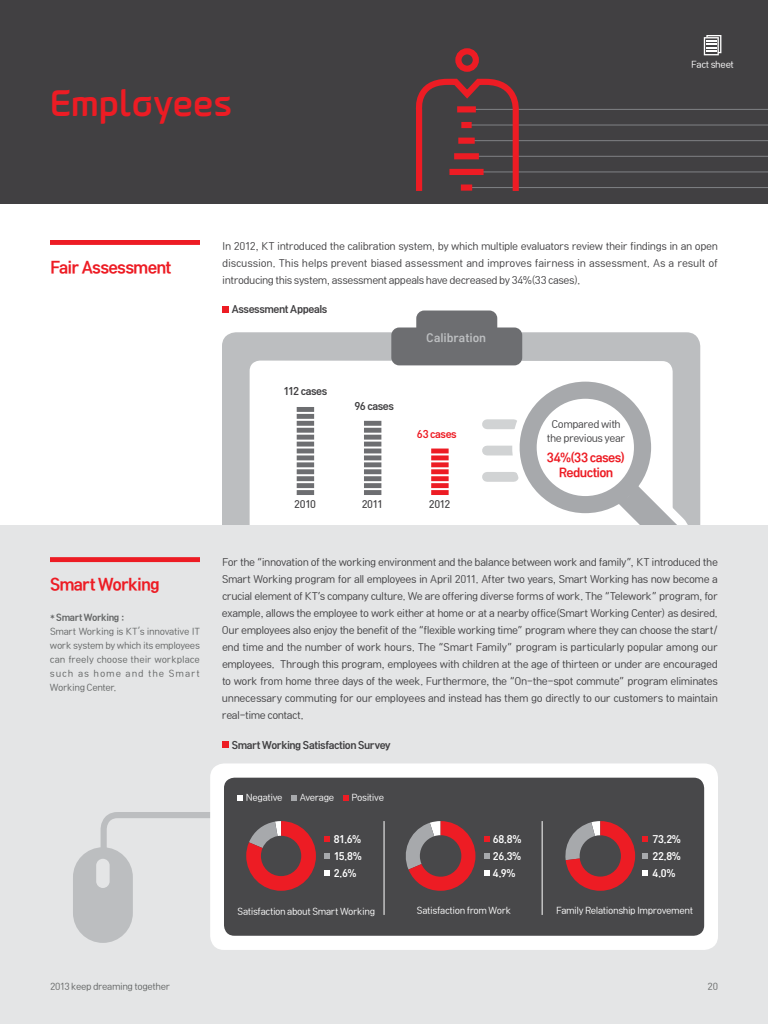
<style>
.page{position:relative;width:768px;height:1024px;background:#fff}
.page>*{position:absolute;margin:0;border:0;box-sizing:border-box;transform-origin:0 0}
.t1{font:37px "Olleh Che 2 B";letter-spacing:-.005em;color:#ed1c24}
.t2{font:16px "Rix Head B";letter-spacing:-.055em;color:#ed1c24}
.t3{font:12px/15px "Rix Head B";letter-spacing:-.05em;color:#ed1c24;text-align:center}
.t4{font:11.1px "Rix Head B";letter-spacing:-.005em;color:#bcbec0}
.t5{font:10px/17px "Rix Head L";letter-spacing:-.045em;color:#414042;text-align:justify}
.t6{font:10px "Rix Head B";letter-spacing:-.045em;color:#414042}
.t7{font:10px "Rix Head B";letter-spacing:-.035em;color:#ed1c24}
.t8{font:9.8px/17.1px "Rix Head B";letter-spacing:-.03em;color:#fff;text-align:justify}
.t9{font:9.8px "Rix Head M";letter-spacing:-.06em;color:#414042}
.t10{font:9px/14px "Rix Head L";letter-spacing:-.035em;color:#646666}
.t11{font:9px "Rix Head L";letter-spacing:-.045em;color:#fff}
.s1{font-family:"Rix Head B"}
.s2{font-family:"Avenir"}
</style>
<div class="page">
<div style="left:222px;top:332px;width:478px;height:194px;background:#bcbec0"></div>
<svg style="left:250px;top:361px;width:423px;height:165px"></svg>
<div style="left:487px;top:419px;width:27px;height:10px;background:#d1d3d4"></div>
<div style="left:487px;top:446px;width:27px;height:9px;background:#d1d3d4"></div>
<div style="left:487px;top:472px;width:27px;height:10px;background:#d1d3d4"></div>
<svg style="left:505px;top:374px;width:185px;height:152px"></svg>
<div style="left:0;top:526px;width:768px;height:498px;background:#e4e5e6"></div>
<div style="left:0;top:0;width:768px;height:204px;background:#414042"></div>
<svg style="left:391px;top:311px;width:131px;height:54px;background:#7f8083"></svg>
<div style="left:210px;top:763px;width:508px;height:187px;background:#fff;border-radius:14px"></div>
<div style="left:224px;top:778px;width:480px;height:158px;background:#48484a;border-radius:10px"></div>
<div style="left:50px;top:557px;width:150px;height:5px;background:#ed1c24"></div>
<div style="left:50px;top:240px;width:150px;height:5px;background:#ed1c24"></div>
<svg style="left:222px;top:306px;width:6px;height:6px"></svg>
<svg style="left:222px;top:742px;width:6px;height:6px"></svg>
<svg style="left:73px;top:812px;width:159px;height:131px"></svg>
<svg style="left:246px;top:821px;width:70px;height:70px"></svg>
<svg style="left:325px;top:836px;width:5px;height:5px"></svg>
<svg style="left:325px;top:853px;width:5px;height:6px"></svg>
<svg style="left:325px;top:870px;width:5px;height:6px"></svg>
<svg style="left:405px;top:821px;width:70px;height:70px"></svg>
<svg style="left:484px;top:836px;width:5px;height:5px"></svg>
<svg style="left:484px;top:853px;width:5px;height:6px"></svg>
<svg style="left:484px;top:870px;width:5px;height:6px"></svg>
<svg style="left:565px;top:821px;width:70px;height:70px"></svg>
<svg style="left:643px;top:836px;width:5px;height:5px"></svg>
<svg style="left:643px;top:853px;width:5px;height:6px"></svg>
<svg style="left:643px;top:870px;width:5px;height:6px"></svg>
<hr style="left:384px;top:821px;width:1px;height:94px;background:#fff">
<hr style="left:542px;top:821px;width:1px;height:94px;background:#fff">
<div style="left:297px;top:428px;width:17px;height:5px;background:#6d6e71"></div>
<div style="left:297px;top:414px;width:17px;height:5px;background:#6d6e71"></div>
<div style="left:297px;top:442px;width:17px;height:5px;background:#6d6e71"></div>
<div style="left:297px;top:455px;width:17px;height:5px;background:#6d6e71"></div>
<div style="left:297px;top:469px;width:17px;height:5px;background:#6d6e71"></div>
<div style="left:297px;top:407px;width:17px;height:5px;background:#6d6e71"></div>
<div style="left:297px;top:435px;width:17px;height:5px;background:#6d6e71"></div>
<div style="left:297px;top:421px;width:17px;height:5px;background:#6d6e71"></div>
<hr style="left:297px;top:449px;width:17px;height:4px;background:#6d6e71">
<div style="left:297px;top:462px;width:17px;height:5px;background:#6d6e71"></div>
<div style="left:297px;top:476px;width:17px;height:5px;background:#6d6e71"></div>
<div style="left:297px;top:490px;width:17px;height:5px;background:#6d6e71"></div>
<div style="left:297px;top:483px;width:17px;height:5px;background:#6d6e71"></div>
<div style="left:364px;top:428px;width:17px;height:5px;background:#6d6e71"></div>
<div style="left:364px;top:442px;width:17px;height:5px;background:#6d6e71"></div>
<div style="left:364px;top:455px;width:17px;height:5px;background:#6d6e71"></div>
<div style="left:364px;top:469px;width:17px;height:5px;background:#6d6e71"></div>
<div style="left:364px;top:435px;width:17px;height:5px;background:#6d6e71"></div>
<div style="left:364px;top:421px;width:17px;height:5px;background:#6d6e71"></div>
<hr style="left:364px;top:449px;width:17px;height:4px;background:#6d6e71">
<div style="left:364px;top:462px;width:17px;height:5px;background:#6d6e71"></div>
<div style="left:364px;top:476px;width:17px;height:5px;background:#6d6e71"></div>
<div style="left:364px;top:490px;width:17px;height:5px;background:#6d6e71"></div>
<div style="left:364px;top:483px;width:17px;height:5px;background:#6d6e71"></div>
<div style="left:431px;top:455px;width:18px;height:5px;background:#ed1c24"></div>
<div style="left:431px;top:469px;width:18px;height:5px;background:#ed1c24"></div>
<hr style="left:431px;top:449px;width:18px;height:4px;background:#ed1c24">
<div style="left:431px;top:462px;width:18px;height:5px;background:#ed1c24"></div>
<div style="left:431px;top:476px;width:18px;height:5px;background:#ed1c24"></div>
<div style="left:431px;top:490px;width:18px;height:5px;background:#ed1c24"></div>
<div style="left:431px;top:483px;width:18px;height:5px;background:#ed1c24"></div>
<hr style="left:463px;top:187px;width:305px;height:1px;background:#808285">
<hr style="left:463px;top:172px;width:305px;height:1px;background:#808285">
<hr style="left:463px;top:156px;width:305px;height:1px;background:#808285">
<hr style="left:460px;top:140px;width:308px;height:1px;background:#808285">
<hr style="left:463px;top:125px;width:305px;height:1px;background:#808285">
<hr style="left:459px;top:109px;width:309px;height:1px;background:#808285">
<svg style="left:415px;top:48px;width:109px;height:143px"></svg>
<svg style="left:237px;top:796px;width:6px;height:5px"></svg>
<svg style="left:291px;top:796px;width:6px;height:5px"></svg>
<svg style="left:343px;top:796px;width:5px;height:5px"></svg>
<svg style="left:704px;top:35px;width:17px;height:20px"></svg>
<p class="t1" style="left:50px;top:81px;width:184px">Employees</p>
<p class="t11" style="left:691px;top:59px;width:44px">Fact sheet</p>
<p class="t2" style="left:50px;top:258px;width:123px">Fair Assessment</p>
<p class="t2" style="left:50px;top:574px;width:111px">Smart Working</p>
<p class="t10" style="left:50px;top:610px;width:152px"><span class="s1">* Smart Working :<br></span>Smart Working is KT<span class="s2">’</span>s innovative IT work system by which its employees can freely choose their workplace such as home and the Smart<br>Working Center.</p>
<p class="t5" style="left:222px;top:237px;width:497px">In 2012, KT introduced the calibration system, by which multiple evaluators review their findings in an open discussion. This helps prevent biased assessment and improves fairness in assessment. As a result of introducing this system, assessment appeals have decreased by 34%(33 cases).</p>
<p class="t6" style="left:232px;top:303px;width:97px">Assessment Appeals</p>
<p class="t6" style="left:284px;top:385px;width:45px">112 cases</p>
<p class="t9" style="left:294px;top:498px;width:23px">2010</p>
<p class="t4" style="left:426px;top:331px;width:61px">Calibration</p>
<p class="t6" style="left:355px;top:400px;width:41px">96 cases</p>
<p class="t7" style="left:417px;top:428px;width:41px">63 cases</p>
<p class="t9" style="left:362px;top:498px;width:23px">2011</p>
<p class="t9" style="left:429px;top:498px;width:23px">2012</p>
<p class="t5" style="left:547px;top:417px;width:80px;line-height:14px;text-align:center">Compared with the previous year</p>
<p class="t3" style="left:547px;top:450px;width:80px">34%(33 cases)<br>Reduction</p>
<p class="t5" style="left:222px;top:554px;width:498px">For the <span class="s2">“</span>innovation of the working environment and the balance between work and family<span class="s2">”</span>, KT introduced the Smart Working program for all employees in April 2011. After two years, Smart Working has now become a crucial element of KT<span class="s2">’</span>s company culture. We are offering diverse forms of work. The <span class="s2">“</span>Telework<span class="s2">”</span> program, for example, allows the employee to work either at home or at a nearby office(Smart Working Center) as desired.<br>Our employees also enjoy the benefit of the <span class="s2">“</span>flexible working time<span class="s2">”</span> program where they can choose the start/ end time and the number of work hours. The <span class="s2">“</span>Smart Family<span class="s2">”</span> program is particularly popular among our employees. Through this program, employees with children at the age of thirteen or under are encouraged to work from home three days of the week. Furthermore, the <span class="s2">“</span>On-the-spot commute<span class="s2">”</span> program eliminates unnecessary commuting for our employees and instead has them go directly to our customers to maintain real-time contact.</p>
<p class="t6" style="left:232px;top:739px;width:160px">Smart Working Satisfaction Survey</p>
<p class="t11" style="left:246px;top:792px;width:38px">Negative</p>
<p class="t11" style="left:300px;top:792px;width:36px">Average</p>
<p class="t11" style="left:351px;top:792px;width:34px">Positive</p>
<p class="t8" style="left:334px;top:830px;width:29px">81.6% 15.8% 2.6%</p>
<p class="t8" style="left:493px;top:830px;width:30px">68.8% 26.3% 4.9%</p>
<p class="t8" style="left:652px;top:830px;width:30px">73.2%</p>
<p class="t8" style="left:652px;top:847px;width:30px">22.8%</p>
<p class="t8" style="left:652px;top:864px;width:25px">4.0%</p>
<p class="t11" style="left:237px;top:906px;width:139px">Satisfaction about Smart Working</p>
<p class="t11" style="left:417px;top:905px;width:96px">Satisfaction from Work</p>
<p class="t11" style="left:556px;top:905px;width:139px">Family Relationship Improvement</p>
<p class="t10" style="left:50px;top:979px;width:122px">2013 keep dreaming together</p>
<p class="t10" style="left:708px;top:979px;width:12px">20</p>
</div>
